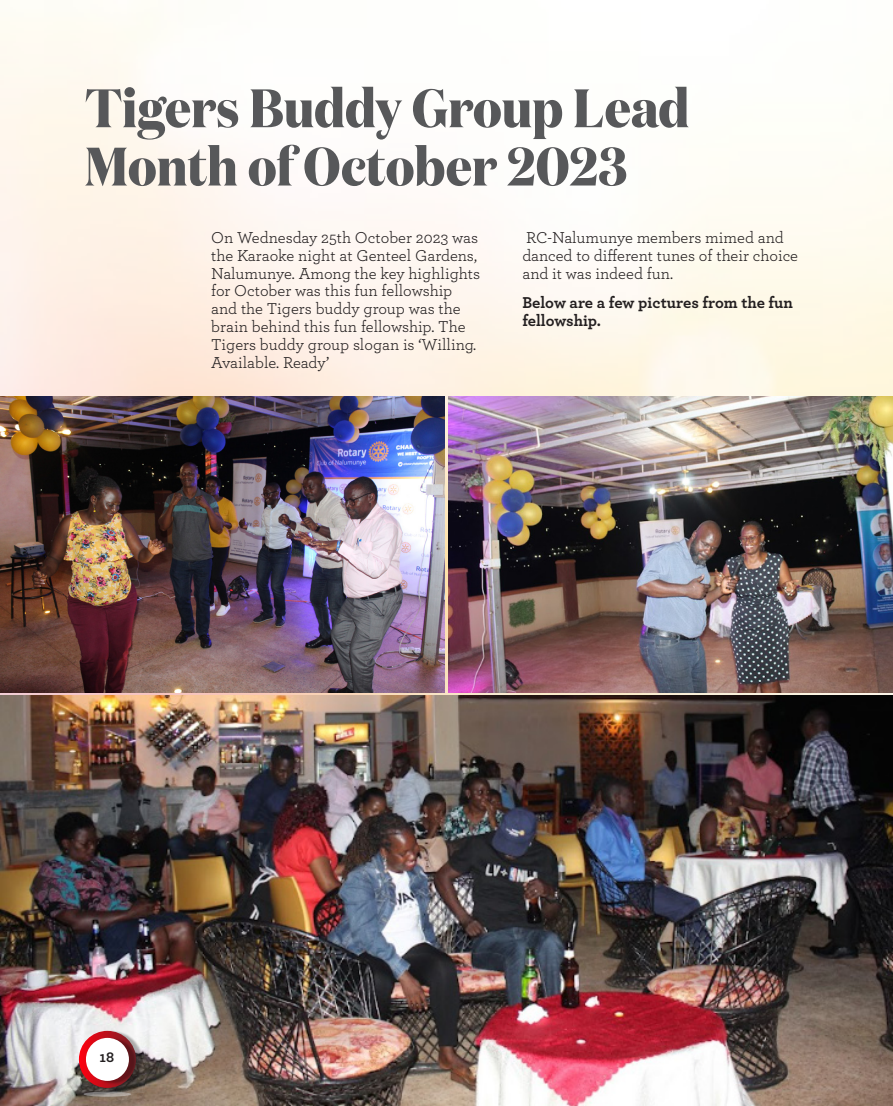
<style>
.page{position:relative;width:893px;height:1106px;background:#fff}
.page>*{position:absolute;margin:0;border:0;box-sizing:border-box;transform-origin:0 0}
.HEADING{font:700 54px/58.2px "Domaine Disp Nar";color:#57585a}
.BODY_TEXT{font:16.5px/17.9px "Archer";color:#231f20}
.BODY_TEXT-2{font:700 16.5px/17.9px "Archer";color:#231f20}
.t1{font:700 15px "Archer";color:#231f20}
</style>
<div class="page">
<img style="left:0;top:12px;width:893px;height:683px">
<img style="left:0;top:396px;width:444px;height:296px">
<img style="left:0;top:695px;width:893px;height:411px">
<img style="left:448px;top:396px;width:445px;height:296px">
<img style="left:81px;top:1029px;width:63px;height:63px">
<svg style="left:79px;top:1030px;width:57px;height:57px"></svg>
<img style="left:88px;top:1036px;width:49px;height:49px">
<div style="left:86px;top:1037px;width:43px;height:43px;background:#fff;border-radius:50%"></div>
<svg style="left:84px;top:1091px;width:47px;height:5px"></svg>
<p class="HEADING" style="left:85px;top:79px;width:606px">Tigers Buddy Group Lead<br>Month of October 2023</p>
<p class="BODY_TEXT" style="left:211px;top:228px;width:271px">On Wednesday 25th October 2023 was the Karaoke night at Genteel Gardens, Nalumunye. Among the key highlights for October was this fun fellowship and the Tigers buddy group was the brain behind this fun fellowship. The Tigers buddy group slogan is ‘Willing.<br>Available. Ready’</p>
<p class="BODY_TEXT" style="left:522px;top:228px;width:277px">RC-Nalumunye members mimed and danced to different tunes of their choice and it was indeed fun.</p>
<p class="BODY_TEXT-2" style="left:522px;top:293px;width:272px">Below are a few pictures from the fun fellowship.</p>
<p class="t1" style="left:100px;top:1045px;width:16px">18</p>
</div>
